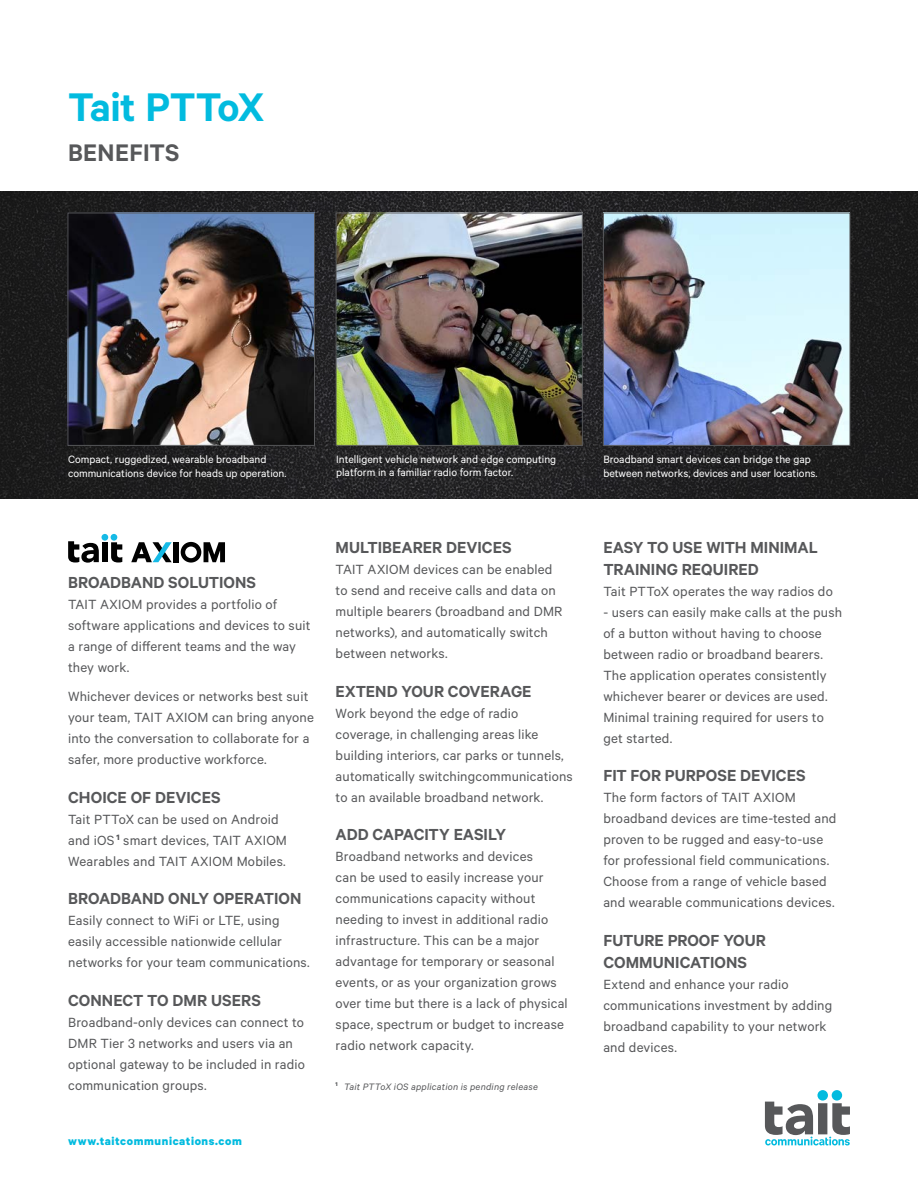
<style>
.page{position:relative;width:918px;height:1188px;background:#fff}
.page>*{position:absolute;margin:0;border:0;box-sizing:border-box;transform-origin:0 0}
.t1{font:600 45px "Calibre";letter-spacing:-.015em;color:#02bbdf}
.Heading_charcoal{font:600 27px "Calibre";letter-spacing:.01em;color:#57585a}
.Sub_Heading_All_caps{font:600 18px/21.6px "Calibre";color:#57585a}
.Body_regular{font:15px/21px "Calibre";letter-spacing:.01em;color:#57585a}
.t2{font:700 12.75px "Calibre";letter-spacing:.045em;color:#02bbdf}
.Label_8pt{font:12px/13.5px "Calibre";color:#fff}
.Note{font:italic 10.5px "Calibre";letter-spacing:.02em;color:#57585a}
</style>
<div class="page">
<svg style="left:765px;top:1090px;width:85px;height:55px"></svg>
<img style="left:0;top:191px;width:918px;height:308px">
<img style="left:605px;top:215px;width:243px;height:229px">
<div style="left:603px;top:213px;width:247px;height:233px;border:1px solid #57585a"></div>
<img style="left:338px;top:215px;width:243px;height:229px">
<div style="left:336px;top:213px;width:247px;height:233px;border:1px solid #57585a"></div>
<img style="left:70px;top:215px;width:243px;height:229px">
<div style="left:68px;top:213px;width:247px;height:233px;border:1px solid #57585a"></div>
<div style="left:111px;top:534px;width:6px;height:7px;background:#16bae6;border-radius:50%"></div>
<div style="left:102px;top:534px;width:6px;height:7px;background:#16bae6;border-radius:50%"></div>
<div style="left:102px;top:542px;width:6px;height:20px;background:#010101"></div>
<svg style="left:68px;top:541px;width:31px;height:22px"></svg>
<svg style="left:111px;top:542px;width:11px;height:21px"></svg>
<div style="left:173px;top:542px;width:5px;height:20px;background:#010101"></div>
<svg style="left:181px;top:542px;width:44px;height:21px"></svg>
<svg style="left:131px;top:542px;width:41px;height:20px"></svg>
<h1 class="t1" style="left:68px;top:80px;width:198px">Tait PTToX</h1>
<p class="Heading_charcoal" style="left:68px;top:137px;width:113px">BENEFITS</p>
<p class="Label_8pt" style="left:336px;top:452px;width:222px">Intelligent vehicle network and edge computing platform in a familiar radio form factor.</p>
<p class="Label_8pt" style="left:68px;top:452px;width:220px">Compact, ruggedized, wearable broadband communications device for heads up operation.</p>
<p class="Label_8pt" style="left:603px;top:452px;width:216px">Broadband smart devices can bridge the gap between networks, devices and user locations.</p>
<p class="Sub_Heading_All_caps" style="left:68px;top:571px;width:189px">BROADBAND SOLUTIONS</p>
<p class="Body_regular" style="left:68px;top:593px;width:244px">TAIT AXIOM provides a portfolio of software applications and devices to suit a range of different teams and the way they work.</p>
<p class="Body_regular" style="left:68px;top:685px;width:247px">Whichever devices or networks best suit your team, TAIT AXIOM can bring anyone into the conversation to collaborate for a safer, more productive workforce.</p>
<p class="Sub_Heading_All_caps" style="left:68px;top:786px;width:154px">CHOICE OF DEVICES</p>
<p class="Body_regular" style="left:68px;top:808px;width:220px">Tait PTToX can be used on Android and iOS <sup>1</sup> smart devices, TAIT AXIOM<br>Wearables and TAIT AXIOM Mobiles.</p>
<p class="Sub_Heading_All_caps" style="left:68px;top:887px;width:235px">BROADBAND ONLY OPERATION</p>
<p class="Body_regular" style="left:68px;top:910px;width:243px">Easily connect to WiFi or LTE, using easily accessible nationwide cellular networks for your team communications.</p>
<p class="Sub_Heading_All_caps" style="left:68px;top:989px;width:194px">CONNECT TO DMR USERS</p>
<p class="Body_regular" style="left:68px;top:1011px;width:238px">Broadband-only devices can connect to DMR Tier 3 networks and users via an optional gateway to be included in radio communication groups.</p>
<p class="t2" style="left:68px;top:1134px;width:175px">www.taitcommunications.com</p>
<p class="Sub_Heading_All_caps" style="left:336px;top:536px;width:177px">MULTIBEARER DEVICES</p>
<p class="Body_regular" style="left:336px;top:558px;width:228px">TAIT AXIOM devices can be enabled to send and receive calls and data on multiple bearers (broadband and DMR networks), and automatically switch between networks.</p>
<p class="Sub_Heading_All_caps" style="left:336px;top:680px;width:197px">EXTEND YOUR COVERAGE</p>
<p class="Body_regular" style="left:336px;top:702px;width:239px">Work beyond the edge of radio coverage, in challenging areas like building interiors, car parks or tunnels, automatically switchingcommunications to an available broadband network.</p>
<p class="Sub_Heading_All_caps" style="left:336px;top:823px;width:172px">ADD CAPACITY EASILY</p>
<p class="Body_regular" style="left:336px;top:846px;width:234px">Broadband networks and devices<br>can be used to easily increase your communications capacity without needing to invest in additional radio infrastructure. This can be a major advantage for temporary or seasonal events, or as your organization grows over time but there is a lack of physical space, spectrum or budget to increase radio network capacity.</p>
<p class="Note" style="left:336px;top:1081px;width:204px"><sup>1</sup> Tait PTToX iOS application is pending release</p>
<p class="Sub_Heading_All_caps" style="left:603px;top:536px;width:216px">EASY TO USE WITH MINIMAL<br>TRAINING REQUIRED</p>
<p class="Body_regular" style="left:603px;top:580px;width:231px">Tait PTToX operates the way radios do</p>
<p class="Body_regular" style="left:603px;top:601px;width:240px">- users can easily make calls at the push of a button without having to choose between radio or broadband bearers.<br>The application operates consistently whichever bearer or devices are used.<br>Minimal training required for users to get started.</p>
<p class="Sub_Heading_All_caps" style="left:603px;top:764px;width:204px">FIT FOR PURPOSE DEVICES</p>
<p class="Body_regular" style="left:603px;top:787px;width:235px">The form factors of TAIT AXIOM broadband devices are time-tested and proven to be rugged and easy-to-use for professional field communications.<br>Choose from a range of vehicle based and wearable communications devices.</p>
<p class="Sub_Heading_All_caps" style="left:603px;top:929px;width:164px">FUTURE PROOF YOUR<br>COMMUNICATIONS</p>
<p class="Body_regular" style="left:603px;top:973px;width:230px">Extend and enhance your radio communications investment by adding broadband capability to your network and devices.</p>
</div>
